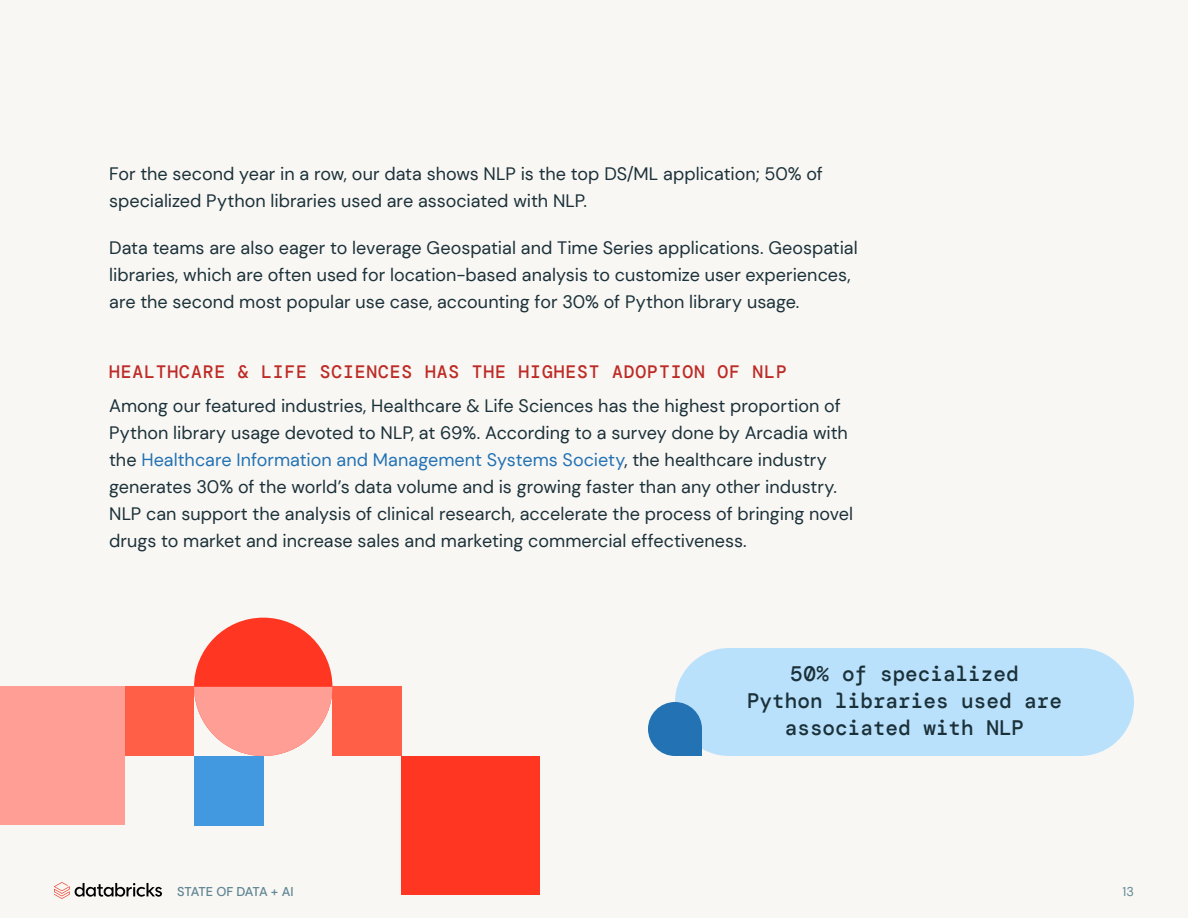
<style>
.page{position:relative;width:1188px;height:918px;background:#f9f7f4}
.page>*{position:absolute;margin:0;border:0;box-sizing:border-box;transform-origin:0 0}
.Call-out_text{font:500 21px/27px "DM Mono";color:#1b3139;text-align:center}
.Body-navy{font:18px/27px "DM Sans";color:#1b3139}
.t1{font:500 18px "DM Mono";letter-spacing:.05em;color:#bd2b26}
.t2{font:500 12.75px "DM Sans";letter-spacing:-.05em;color:#618794}
.t3{font:12.75px "DM Sans";color:#618794}
.s1{color:#2272b4}
</style>
<div class="page">
<svg style="left:54px;top:882px;width:108px;height:17px"></svg>
<div style="left:675px;top:648px;width:459px;height:108px;background:#bae1fc;border-radius:54px"></div>
<div style="left:648px;top:702px;width:54px;height:54px;background:#2272b4;border-radius:50%"></div>
<div style="left:675px;top:729px;width:27px;height:27px;background:#2272b4"></div>
<div style="left:125px;top:687px;width:69px;height:69px;background:#ff5f46"></div>
<div style="left:0;top:687px;width:125px;height:138px;background:#ff9e94"></div>
<div style="left:402px;top:756px;width:138px;height:138px;background:#ff3621"></div>
<div style="left:332px;top:687px;width:70px;height:69px;background:#ff5f46"></div>
<div style="left:194px;top:756px;width:69px;height:69px;background:#4299e0"></div>
<div style="left:194px;top:618px;width:138px;height:138px;background:#ff3621;border-radius:50%"></div>
<svg style="left:194px;top:687px;width:138px;height:69px"></svg>
<p class="Body-navy" style="left:109px;top:160px;width:715px">For the second year in a row, our data shows NLP is the top DS/ML application; 50% of specialized Python libraries used are associated with NLP.</p>
<p class="Body-navy" style="left:109px;top:234px;width:750px">Data teams are also eager to leverage Geospatial and Time Series applications. Geospatial libraries, which are often used for location-based analysis to customize user experiences, are the second most popular use case, accounting for 30% of Python library usage.</p>
<h3 class="t1" style="left:109px;top:360px;width:679px">HEALTHCARE &amp; LIFE SCIENCES HAS THE HIGHEST ADOPTION OF NLP</h3>
<p class="Body-navy" style="left:109px;top:392px;width:746px">Among our featured industries, Healthcare &amp; Life Sciences has the highest proportion of Python library usage devoted to NLP, at 69%. According to a survey done by Arcadia with the <span class="s1">Healthcare Information and Management Systems Society</span>, the healthcare industry generates 30% of the world’s data volume and is growing faster than any other industry.<br>NLP can support the analysis of clinical research, accelerate the process of bringing novel drugs to market and increase sales and marketing commercial effectiveness.</p>
<p class="Call-out_text" style="left:747px;top:660px;width:316px">50% of specialized<br>Python libraries used are associated with NLP</p>
<p class="t2" style="left:177px;top:884px;width:118px">STATE OF DATA + AI</p>
<p class="t3" style="left:1123px;top:884px;width:13px">13</p>
</div>
